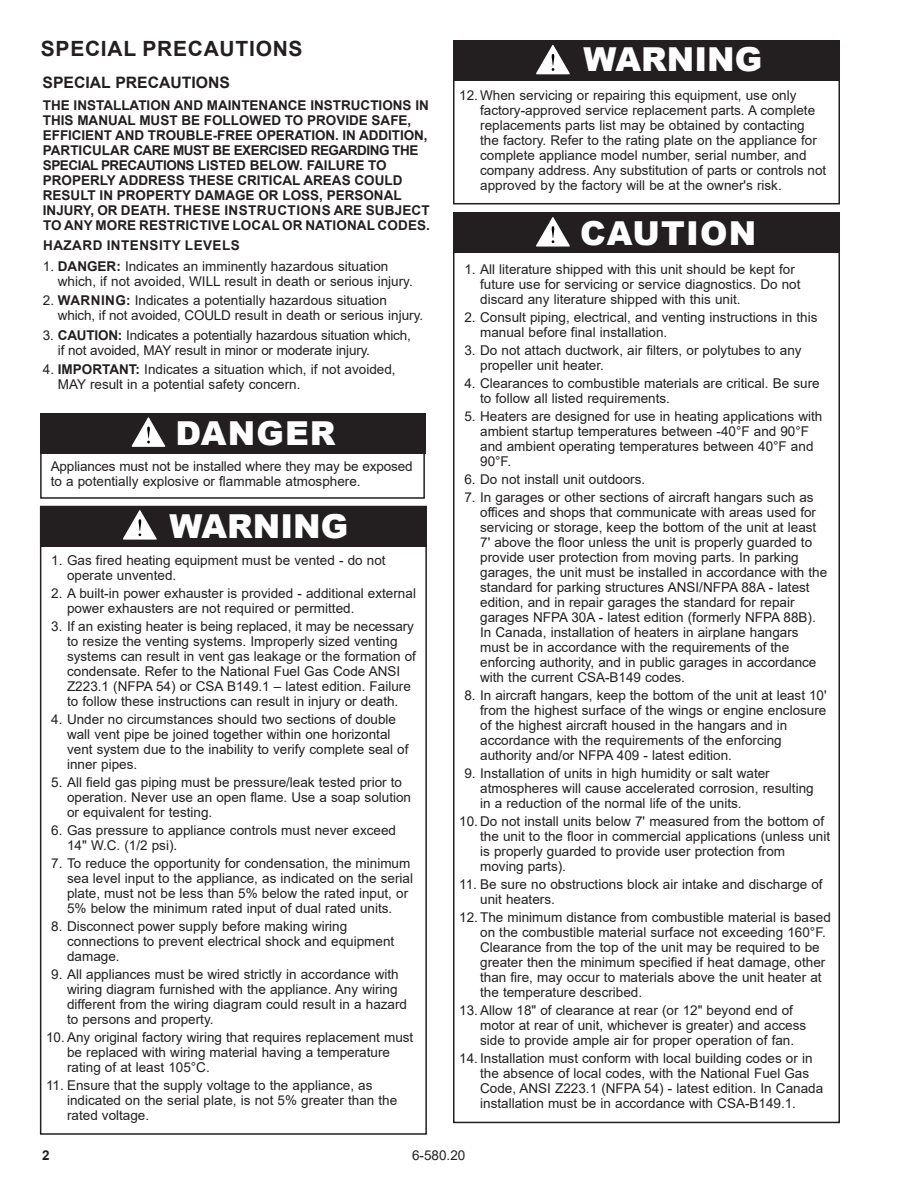
<style>
.page{position:relative;width:918px;height:1188px;background:#fff}
.page>*{position:absolute;margin:0;border:0;box-sizing:border-box;transform-origin:0 0}
.t1{font:900 33px "Arial";color:#fff}
.t2{font:900 33px "Arial";letter-spacing:.035em;color:#fff}
.t3{font:700 21px "Arial";letter-spacing:.035em;color:#231f20}
.Figure_Table_Heads{font:700 15.75px "Arial";color:#231f20}
.Body_Copy_-_English{font:13.5px/15px "Arial";color:#231f20}
.t4{font:700 13.5px/15px "Arial";color:#231f20}
.t5{font:700 13.5px "Arial";letter-spacing:.035em;color:#231f20}
.s1{font-weight:700}
</style>
<div class="page">
<div style="left:40px;top:413px;width:385px;height:86px;border:2px solid #231f20"></div>
<div style="left:40px;top:413px;width:385px;height:41px;background:#231f20"></div>
<svg style="left:131px;top:417px;width:35px;height:30px"></svg>
<div style="left:40px;top:506px;width:387px;height:40px;background:#231f20"></div>
<svg style="left:123px;top:510px;width:34px;height:30px"></svg>
<div style="left:453px;top:40px;width:387px;height:164px;border:2px solid #231f20"></div>
<div style="left:453px;top:40px;width:387px;height:41px;background:#231f20"></div>
<svg style="left:536px;top:45px;width:34px;height:29px"></svg>
<div style="left:453px;top:213px;width:387px;height:40px;background:#231f20"></div>
<svg style="left:536px;top:217px;width:34px;height:30px"></svg>
<p class="t3" style="left:41px;top:34px;width:263px">SPECIAL PRECAUTIONS</p>
<p class="Figure_Table_Heads" style="left:43px;top:71px;width:189px">SPECIAL PRECAUTIONS</p>
<p class="t4" style="left:43px;top:98px;width:388px">THE INSTALLATION AND MAINTENANCE INSTRUCTIONS IN THIS MANUAL MUST BE FOLLOWED TO PROVIDE SAFE, EFFICIENT AND TROUBLE-FREE OPERATION. IN ADDITION, PARTICULAR CARE MUST BE EXERCISED REGARDING THE SPECIAL PRECAUTIONS LISTED BELOW. FAILURE TO PROPERLY ADDRESS THESE CRITICAL AREAS COULD RESULT IN PROPERTY DAMAGE OR LOSS, PERSONAL INJURY, OR DEATH. THESE INSTRUCTIONS ARE SUBJECT TO ANY MORE RESTRICTIVE LOCAL OR NATIONAL CODES.</p>
<p class="t5" style="left:43px;top:236px;width:198px">HAZARD INTENSITY LEVELS</p>
<p class="Body_Copy_-_English" style="left:58px;top:258px;width:356px;text-indent:-15px">1. <span class="s1">DANGER:</span> Indicates an imminently hazardous situation which, if not avoided, WILL result in death or serious injury.</p>
<p class="Body_Copy_-_English" style="left:58px;top:293px;width:367px;text-indent:-15px">2. <span class="s1">WARNING:</span> Indicates a potentially hazardous situation which, if not avoided, COULD result in death or serious injury.</p>
<p class="Body_Copy_-_English" style="left:58px;top:327px;width:354px;text-indent:-15px">3. <span class="s1">CAUTION:</span> Indicates a potentially hazardous situation which, if not avoided, MAY result in minor or moderate injury.</p>
<p class="Body_Copy_-_English" style="left:58px;top:362px;width:339px;text-indent:-15px">4. <span class="s1">IMPORTANT:</span> Indicates a situation which, if not avoided,<br>MAY result in a potential safety concern.</p>
<p class="t1" style="left:175px;top:410px;width:162px">DANGER</p>
<p class="Body_Copy_-_English" style="left:51px;top:459px;width:363px">Appliances must not be installed where they may be exposed to a potentially explosive or flammable atmosphere.</p>
<p class="t1" style="left:170px;top:503px;width:180px">WARNING</p>
<p class="Body_Copy_-_English" style="left:67px;top:553px;width:320px;text-indent:-16px">1. Gas fired heating equipment must be vented - do not operate unvented.</p>
<p class="Body_Copy_-_English" style="left:67px;top:586px;width:350px;text-indent:-16px">2. A built-in power exhauster is provided - additional external power exhausters are not required or permitted.</p>
<p class="Body_Copy_-_English" style="left:67px;top:619px;width:350px;text-indent:-16px">3. If an existing heater is being replaced, it may be necessary to resize the venting systems. Improperly sized venting systems can result in vent gas leakage or the formation of condensate. Refer to the National Fuel Gas Code ANSI Z223.1 (NFPA 54) or CSA B149.1 – latest edition. Failure to follow these instructions can result in injury or death.</p>
<p class="Body_Copy_-_English" style="left:67px;top:712px;width:343px;text-indent:-16px">4. Under no circumstances should two sections of double wall vent pipe be joined together within one horizontal vent system due to the inability to verify complete seal of inner pipes.</p>
<p class="Body_Copy_-_English" style="left:67px;top:775px;width:346px;text-indent:-16px">5. All field gas piping must be pressure/leak tested prior to operation. Never use an open flame. Use a soap solution or equivalent for testing.</p>
<p class="Body_Copy_-_English" style="left:67px;top:823px;width:331px;text-indent:-16px">6. Gas pressure to appliance controls must never exceed<br>14" W.C. (1/2 psi).</p>
<p class="Body_Copy_-_English" style="left:67px;top:856px;width:347px;text-indent:-16px">7. To reduce the opportunity for condensation, the minimum sea level input to the appliance, as indicated on the serial plate, must not be less than 5% below the rated input, or 5% below the minimum rated input of dual rated units.</p>
<p class="Body_Copy_-_English" style="left:67px;top:919px;width:329px;text-indent:-16px">8. Disconnect power supply before making wiring connections to prevent electrical shock and equipment damage.</p>
<p class="Body_Copy_-_English" style="left:67px;top:967px;width:342px;text-indent:-16px">9. All appliances must be wired strictly in accordance with wiring diagram furnished with the appliance. Any wiring different from the wiring diagram could result in a hazard to persons and property.</p>
<p class="Body_Copy_-_English" style="left:67px;top:1030px;width:348px;text-indent:-21px">10. Any original factory wiring that requires replacement must be replaced with wiring material having a temperature rating of at least 105°C.</p>
<p class="Body_Copy_-_English" style="left:67px;top:1078px;width:332px;text-indent:-21px">11. Ensure that the supply voltage to the appliance, as indicated on the serial plate, is not 5% greater than the rated voltage.</p>
<p class="t1" style="left:584px;top:36px;width:180px">WARNING</p>
<p class="Body_Copy_-_English" style="left:480px;top:88px;width:348px;text-indent:-21px">12. When servicing or repairing this equipment, use only factory-approved service replacement parts. A complete replacements parts list may be obtained by contacting the factory. Refer to the rating plate on the appliance for complete appliance model number, serial number, and company address. Any substitution of parts or controls not approved by the factory will be at the owner's risk.</p>
<p class="t2" style="left:580px;top:209px;width:178px">CAUTION</p>
<p class="Body_Copy_-_English" style="left:480px;top:261px;width:322px;text-indent:-16px">1. All literature shipped with this unit should be kept for future use for servicing or service diagnostics. Do not discard any literature shipped with this unit.</p>
<p class="Body_Copy_-_English" style="left:480px;top:309px;width:339px;text-indent:-16px">2. Consult piping, electrical, and venting instructions in this manual before final installation.</p>
<p class="Body_Copy_-_English" style="left:480px;top:342px;width:323px;text-indent:-16px">3. Do not attach ductwork, air filters, or polytubes to any propeller unit heater.</p>
<p class="Body_Copy_-_English" style="left:480px;top:375px;width:341px;text-indent:-16px">4. Clearances to combustible materials are critical. Be sure to follow all listed requirements.</p>
<p class="Body_Copy_-_English" style="left:480px;top:408px;width:344px;text-indent:-16px">5. Heaters are designed for use in heating applications with ambient startup temperatures between -40°F and 90°F and ambient operating temperatures between 40°F and 90°F.</p>
<p class="Body_Copy_-_English" style="left:464px;top:471px;width:182px">6. Do not install unit outdoors.</p>
<p class="Body_Copy_-_English" style="left:480px;top:489px;width:349px;text-indent:-16px">7. In garages or other sections of aircraft hangars such as offices and shops that communicate with areas used for servicing or storage, keep the bottom of the unit at least 7' above the floor unless the unit is properly guarded to provide user protection from moving parts. In parking garages, the unit must be installed in accordance with the standard for parking structures ANSI/NFPA 88A - latest edition, and in repair garages the standard for repair garages NFPA 30A - latest edition (formerly NFPA 88B).<br>In Canada, installation of heaters in airplane hangars must be in accordance with the requirements of the enforcing authority, and in public garages in accordance with the current CSA-B149 codes.</p>
<p class="Body_Copy_-_English" style="left:480px;top:687px;width:348px;text-indent:-16px">8. In aircraft hangars, keep the bottom of the unit at least 10' from the highest surface of the wings or engine enclosure of the highest aircraft housed in the hangars and in accordance with the requirements of the enforcing authority and/or NFPA 409 - latest edition.</p>
<p class="Body_Copy_-_English" style="left:480px;top:765px;width:335px;text-indent:-16px">9. Installation of units in high humidity or salt water atmospheres will cause accelerated corrosion, resulting in a reduction of the normal life of the units.</p>
<p class="Body_Copy_-_English" style="left:480px;top:813px;width:352px;text-indent:-21px">10. Do not install units below 7' measured from the bottom of the unit to the floor in commercial applications (unless unit is properly guarded to provide user protection from moving parts).</p>
<p class="Body_Copy_-_English" style="left:480px;top:876px;width:344px;text-indent:-21px">11. Be sure no obstructions block air intake and discharge of unit heaters.</p>
<p class="Body_Copy_-_English" style="left:480px;top:909px;width:352px;text-indent:-21px">12. The minimum distance from combustible material is based on the combustible material surface not exceeding 160°F.<br>Clearance from the top of the unit may be required to be greater then the minimum specified if heat damage, other than fire, may occur to materials above the unit heater at the temperature described.</p>
<p class="Body_Copy_-_English" style="left:480px;top:1002px;width:328px;text-indent:-21px">13. Allow 18" of clearance at rear (or 12" beyond end of motor at rear of unit, whichever is greater) and access side to provide ample air for proper operation of fan.</p>
<p class="Body_Copy_-_English" style="left:480px;top:1050px;width:345px;text-indent:-21px">14. Installation must conform with local building codes or in the absence of local codes, with the National Fuel Gas Code, ANSI Z223.1 (NFPA 54) - latest edition. In Canada installation must be in accordance with CSA-B149.1.</p>
<p class="t4" style="left:42px;top:1147px;width:9px">2</p>
<p class="Body_Copy_-_English" style="left:412px;top:1148px;width:55px">6-580.20</p>
</div>
